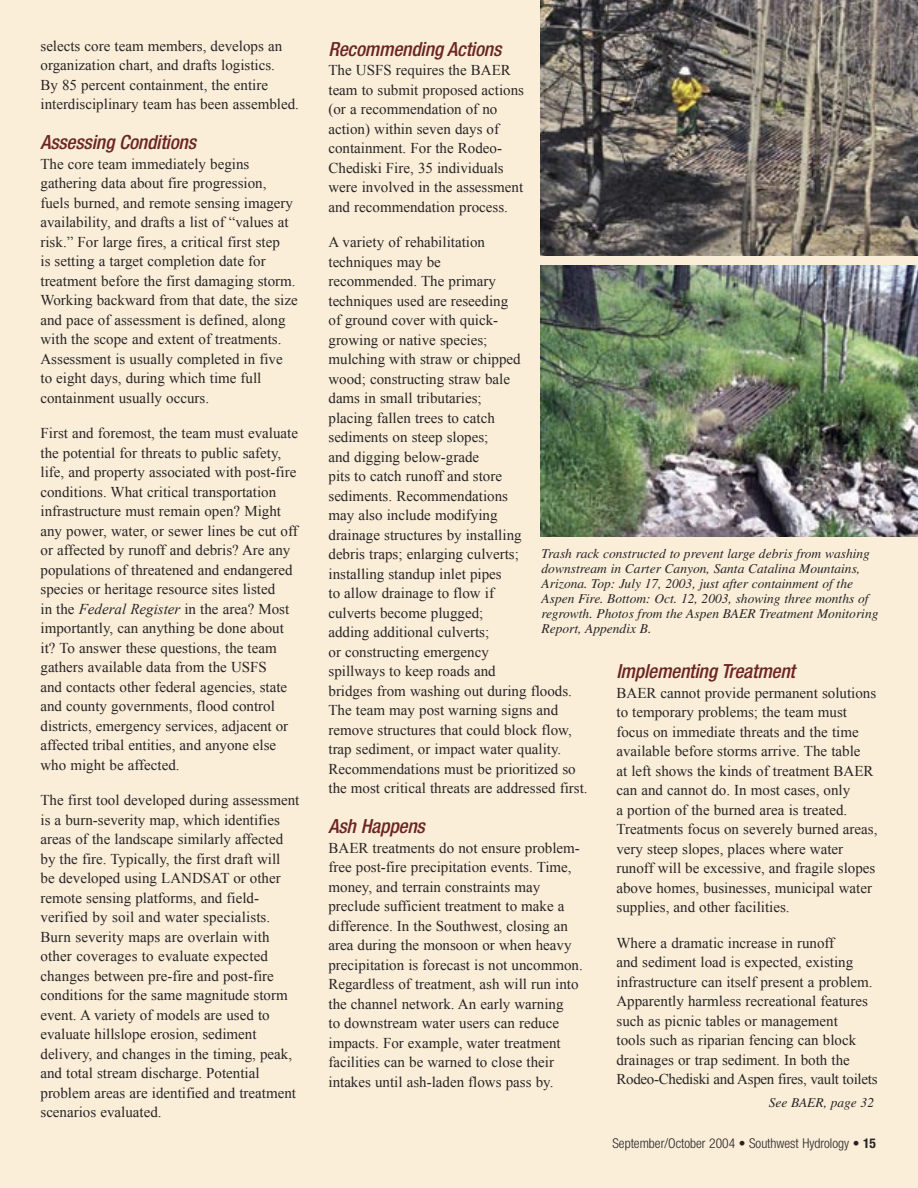
<style>
.page{position:relative;width:918px;height:1188px;background:#fbeed9}
.page>*{position:absolute;margin:0;border:0;box-sizing:border-box;transform-origin:0 0}
.t1{font:italic 500 condensed 19.5px "Helvetica Neue LT";letter-spacing:-.01em;color:#6c2525}
.t2{font:15px/19.5px "Times New Roman";color:#272425}
.t3{font:italic 13.5px/15px "Times";color:#272425}
.t4{font:300 condensed 13.5px "Helvetica Neue LT";color:#272425}
.s1{font-style:italic}
.s2{font-weight:700}
</style>
<div class="page">
<img style="left:540px;top:265px;width:378px;height:272px">
<img style="left:540px;top:0;width:378px;height:256px">
<p class="t2" style="left:40px;top:36px;width:260px">selects core team members, develops an organization chart, and drafts logistics.<br>By 85 percent containment, the entire interdisciplinary team has been assembled.</p>
<h1 class="t1" style="left:40px;top:131px;width:157px">Assessing Conditions</h1>
<p class="t2" style="left:40px;top:154px;width:259px">The core team immediately begins gathering data about fire progression, fuels burned, and remote sensing imagery availability, and drafts a list of “values at risk.” For large fires, a critical first step<br>is setting a target completion date for treatment before the first damaging storm.<br>Working backward from that date, the size and pace of assessment is defined, along with the scope and extent of treatments.<br>Assessment is usually completed in five to eight days, during which time full containment usually occurs.</p>
<p class="t2" style="left:40px;top:423px;width:259px">First and foremost, the team must evaluate the potential for threats to public safety, life, and property associated with post-fire conditions. What critical transportation infrastructure must remain open? Might any power, water, or sewer lines be cut off or affected by runoff and debris? Are any populations of threatened and endangered species or heritage resource sites listed<br>in the <span class="s1">Federal Register</span> in the area? Most importantly, can anything be done about it? To answer these questions, the team gathers available data from the USFS<br>and contacts other federal agencies, state and county governments, flood control districts, emergency services, adjacent or affected tribal entities, and anyone else who might be affected.</p>
<p class="t2" style="left:40px;top:790px;width:260px">The first tool developed during assessment is a burn-severity map, which identifies areas of the landscape similarly affected by the fire. Typically, the first draft will<br>be developed using LANDSAT or other remote sensing platforms, and field&shy;verified by soil and water specialists.<br>Burn severity maps are overlain with other coverages to evaluate expected changes between pre-fire and post-fire conditions for the same magnitude storm event. A variety of models are used to evaluate hillslope erosion, sediment delivery, and changes in the timing, peak, and total stream discharge. Potential problem areas are identified and treatment scenarios evaluated.</p>
<h1 class="t1" style="left:328px;top:37px;width:174px">Recommending Actions</h1>
<p class="t2" style="left:328px;top:60px;width:197px">The USFS requires the BAER team to submit proposed actions (or a recommendation of no action) within seven days of containment. For the Rodeo-<br>Chediski Fire, 35 individuals were involved in the assessment and recommendation process.</p>
<p class="t2" style="left:328px;top:232px;width:261px">A variety of rehabilitation<br>techniques may be<br>recommended. The primary<br>techniques used are reseeding<br>of ground cover with quick-<br>growing or native species;<br>mulching with straw or chipped<br>wood; constructing straw bale<br>dams in small tributaries;<br>placing fallen trees to catch<br>sediments on steep slopes;<br>and digging below-grade<br>pits to catch runoff and store<br>sediments. Recommendations<br>may also include modifying<br>drainage structures by installing<br>debris traps; enlarging culverts;<br>installing standup inlet pipes<br>to allow drainage to flow if<br>culverts become plugged;<br>adding additional culverts;<br>or constructing emergency<br>spillways to keep roads and<br>bridges from washing out during floods.<br>The team may post warning signs and remove structures that could block flow, trap sediment, or impact water quality.<br>Recommendations must be prioritized so the most critical threats are addressed first.</p>
<h1 class="t1" style="left:328px;top:815px;width:98px">Ash Happens</h1>
<p class="t2" style="left:328px;top:838px;width:256px">BAER treatments do not ensure problem&shy;free post-fire precipitation events. Time, money, and terrain constraints may preclude sufficient treatment to make a difference. In the Southwest, closing an area during the monsoon or when heavy precipitation is forecast is not uncommon.<br>Regardless of treatment, ash will run into the channel network. An early warning<br>to downstream water users can reduce impacts. For example, water treatment facilities can be warned to close their intakes until ash-laden flows pass by.</p>
<p class="t3" style="left:542px;top:546px;width:339px">Trash rack constructed to prevent large debris from washing downstream in Carter Canyon, Santa Catalina Mountains, Arizona. Top: July 17, 2003, just after containment of the Aspen Fire. Bottom: Oct. 12, 2003, showing three months of regrowth. Photos from the Aspen BAER Treatment Monitoring Report, Appendix B.</p>
<h1 class="t1" style="left:616px;top:660px;width:180px">Implementing Treatment</h1>
<p class="t2" style="left:616px;top:683px;width:263px">BAER cannot provide permanent solutions to temporary problems; the team must focus on immediate threats and the time available before storms arrive. The table<br>at left shows the kinds of treatment BAER can and cannot do. In most cases, only<br>a portion of the burned area is treated.<br>Treatments focus on severely burned areas, very steep slopes, places where water runoff will be excessive, and fragile slopes above homes, businesses, municipal water supplies, and other facilities.</p>
<p class="t2" style="left:616px;top:933px;width:263px">Where a dramatic increase in runoff<br>and sediment load is expected, existing infrastructure can itself present a problem.<br>Apparently harmless recreational features such as picnic tables or management<br>tools such as riparian fencing can block drainages or trap sediment. In both the Rodeo-Chediski and Aspen fires, vault toilets</p>
<p class="t3" style="left:769px;top:1095px;width:107px">See BAER, page 32</p>
<p class="t4" style="left:612px;top:1135px;width:265px">September/October 2004 • Southwest Hydrology • <span class="s2">15</span></p>
</div>
